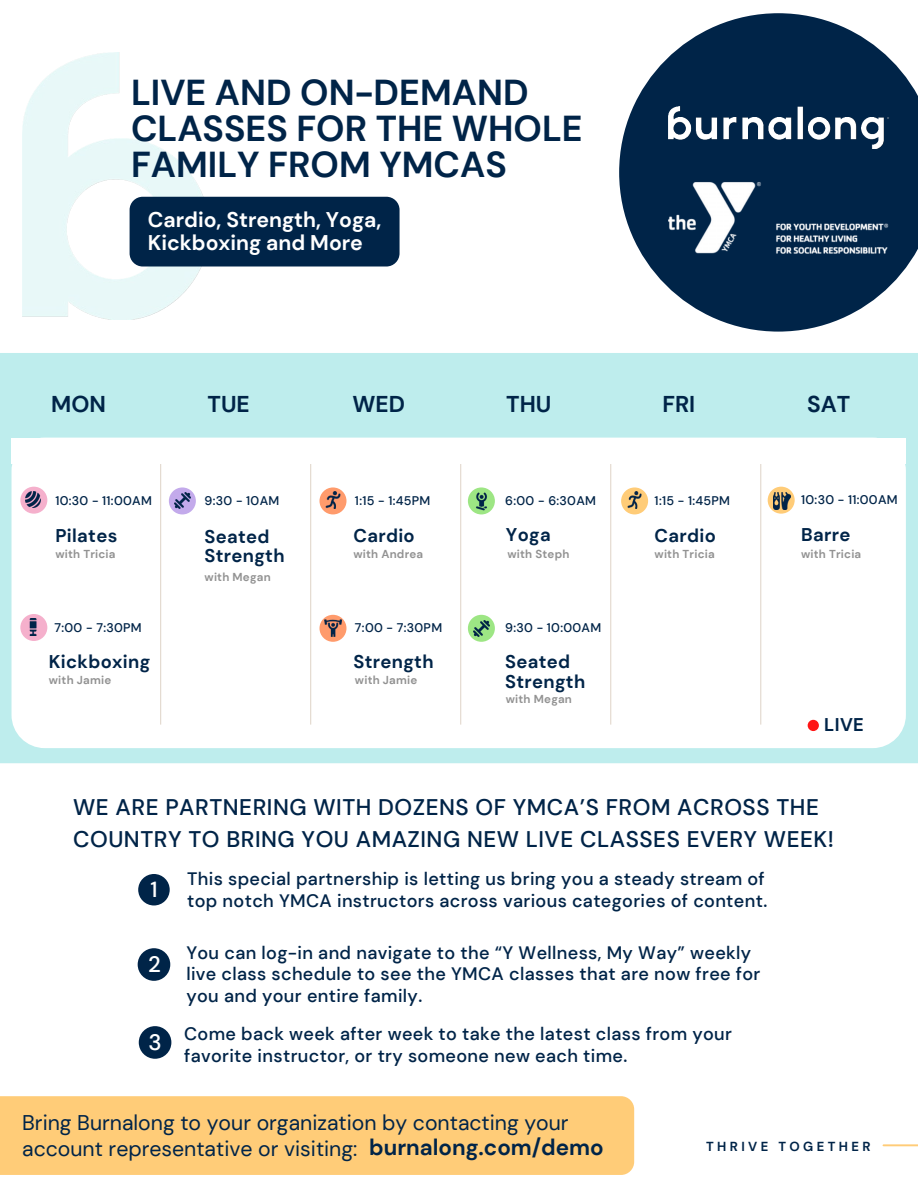
<style>
.page{position:relative;width:918px;height:1188px;background:#beeded}
.page>*{position:absolute;margin:0;border:0;box-sizing:border-box;transform-origin:0 0}
.t1{font:700 36px/35.8px "DM Sans";color:#002448}
.t2{font:700 22.8px "DM Sans";color:#002448}
.t3{font:500 22.5px/31.5px "DM Sans";letter-spacing:.025em;color:#002448}
.t4{font:500 22.35px "DM Sans";color:#fff}
.t5{font:500 21.9px "DM Sans";color:#fff}
.t6{font:21.3px/26px "DM Sans";color:#002448}
.t7{font:700 21.15px/23.4px "DM Sans";color:#fff}
.t8{font:700 18.45px/19.5px "DM Sans";letter-spacing:.02em;color:#002448}
.t9{font:500 18px/21.3px "DM Sans";letter-spacing:.02em;color:#002448}
.t10{font:700 13.05px "DM Sans";letter-spacing:.26em;color:#002448}
.t11{font:500 12.45px "DM Sans";letter-spacing:.025em;color:#002448}
.t12{font:700 11.55px "DM Sans";letter-spacing:.02em;color:#929292}
.s1{font-weight:700;font-size:22.35px}
</style>
<div class="page">
<svg style="left:12px;top:437px;width:894px;height:28px"></svg>
<div style="left:0;top:0;width:918px;height:353px;background:#fff"></div>
<img style="left:23px;top:53px;width:185px;height:266px">
<div style="left:130px;top:197px;width:270px;height:70px;background:#002448;border-radius:13px"></div>
<div style="left:0;top:763px;width:918px;height:425px;background:#fff"></div>
<hr style="left:884px;top:1144px;width:34px;height:2px;background:#ffcc78">
<svg style="left:619px;top:13px;width:299px;height:319px;background:#4c657e"></svg>
<img style="left:666px;top:106px;width:225px;height:43px">
<img style="left:647px;top:172px;width:263px;height:101px">
<div style="left:12px;top:438px;width:894px;height:310px;background:#fff;border-radius:33px"></div>
<hr style="left:160px;top:464px;width:1px;height:261px;background:#e2d8cd">
<hr style="left:310px;top:464px;width:1px;height:261px;background:#e2d8cd">
<hr style="left:460px;top:464px;width:1px;height:261px;background:#e2d8cd">
<hr style="left:610px;top:464px;width:1px;height:261px;background:#e2d8cd">
<hr style="left:760px;top:464px;width:1px;height:261px;background:#e2d8cd">
<div style="left:12px;top:438px;width:894px;height:25px;background:#fff"></div>
<div style="left:20px;top:487px;width:27px;height:27px;background:#f5b0cc;border-radius:50%"></div>
<div style="left:319px;top:487px;width:27px;height:27px;background:#ff9b6c;border-radius:50%"></div>
<div style="left:468px;top:487px;width:27px;height:27px;background:#9de684;border-radius:50%"></div>
<div style="left:169px;top:487px;width:27px;height:27px;background:#c3aaeb;border-radius:50%"></div>
<div style="left:621px;top:487px;width:27px;height:27px;background:#ffcc78;border-radius:50%"></div>
<svg style="left:768px;top:487px;width:27px;height:27px"></svg>
<div style="left:20px;top:614px;width:27px;height:27px;background:#f5b0cc;border-radius:50%"></div>
<svg style="left:319px;top:615px;width:27px;height:27px"></svg>
<div style="left:468px;top:615px;width:27px;height:27px;background:#9de684;border-radius:50%"></div>
<div style="left:808px;top:720px;width:11px;height:11px;background:#ff1616;border-radius:50%"></div>
<img style="left:25px;top:492px;width:16px;height:16px">
<img style="left:29px;top:619px;width:8px;height:17px">
<img style="left:175px;top:492px;width:15px;height:16px">
<img style="left:474px;top:621px;width:15px;height:15px">
<img style="left:324px;top:620px;width:17px;height:16px">
<img style="left:325px;top:492px;width:16px;height:16px">
<img style="left:627px;top:492px;width:15px;height:17px">
<img style="left:476px;top:492px;width:11px;height:18px">
<img style="left:774px;top:492px;width:17px;height:17px">
<div style="left:0;top:1096px;width:634px;height:79px;background:#ffcc78"></div>
<div style="left:138px;top:874px;width:32px;height:31px;background:#002448;border-radius:50%"></div>
<div style="left:138px;top:948px;width:32px;height:33px;background:#002448;border-radius:50%"></div>
<div style="left:139px;top:1026px;width:32px;height:33px;background:#002448;border-radius:50%"></div>
<h1 class="t1" style="left:131px;top:75px;width:453px">LIVE AND ON-DEMAND<br>CLASSES FOR THE WHOLE<br>FAMILY FROM YMCAS</h1>
<p class="t7" style="left:148px;top:208px;width:235px">Cardio, Strength, Yoga,<br>Kickboxing and More</p>
<p class="t2" style="left:51px;top:390px;width:56px">MON</p>
<p class="t2" style="left:208px;top:390px;width:44px">TUE</p>
<p class="t2" style="left:352px;top:390px;width:54px">WED</p>
<p class="t2" style="left:506px;top:390px;width:47px">THU</p>
<p class="t2" style="left:662px;top:390px;width:34px">FRI</p>
<p class="t2" style="left:807px;top:390px;width:45px">SAT</p>
<p class="t11" style="left:55px;top:493px;width:98px">10:30 - 11:00AM</p>
<p class="t11" style="left:205px;top:493px;width:76px">9:30 - 10AM</p>
<p class="t11" style="left:355px;top:493px;width:77px">1:15 - 1:45PM</p>
<p class="t11" style="left:505px;top:493px;width:92px">6:00 - 6:30AM</p>
<p class="t11" style="left:655px;top:493px;width:77px">1:15 - 1:45PM</p>
<p class="t11" style="left:801px;top:492px;width:98px">10:30 - 11:00AM</p>
<p class="t8" style="left:55px;top:526px;width:63px">Pilates</p>
<p class="t12" style="left:55px;top:547px;width:62px">with Tricia</p>
<p class="t8" style="left:205px;top:526px;width:82px">Seated<br>Strength</p>
<p class="t12" style="left:205px;top:570px;width:68px">with Megan</p>
<p class="t8" style="left:354px;top:526px;width:63px">Cardio</p>
<p class="t8" style="left:506px;top:525px;width:46px">Yoga</p>
<p class="t8" style="left:655px;top:526px;width:63px">Cardio</p>
<p class="t8" style="left:801px;top:525px;width:51px">Barre</p>
<p class="t12" style="left:353px;top:547px;width:71px">with Andrea</p>
<p class="t12" style="left:507px;top:547px;width:64px">with Steph</p>
<p class="t12" style="left:655px;top:547px;width:62px">with Tricia</p>
<p class="t12" style="left:801px;top:547px;width:62px">with Tricia</p>
<p class="t11" style="left:55px;top:620px;width:89px">7:00 - 7:30PM</p>
<p class="t11" style="left:355px;top:620px;width:89px">7:00 - 7:30PM</p>
<p class="t11" style="left:505px;top:620px;width:98px">9:30 - 10:00AM</p>
<p class="t8" style="left:49px;top:652px;width:103px">Kickboxing</p>
<p class="t8" style="left:354px;top:652px;width:82px">Strength</p>
<p class="t12" style="left:49px;top:672px;width:64px">with Jamie</p>
<p class="t12" style="left:355px;top:672px;width:64px">with Jamie</p>
<p class="t8" style="left:505px;top:652px;width:82px">Seated<br>Strength</p>
<p class="t12" style="left:506px;top:692px;width:68px">with Megan</p>
<p class="t8" style="left:824px;top:715px;width:41px">LIVE</p>
<p class="t3" style="left:73px;top:792px;width:762px">WE ARE PARTNERING WITH DOZENS OF YMCA’S FROM ACROSS THE<br>COUNTRY TO BRING YOU AMAZING NEW LIVE CLASSES EVERY WEEK!</p>
<p class="t5" style="left:151px;top:876px;width:9px">1</p>
<p class="t4" style="left:148px;top:950px;width:14px">2</p>
<p class="t4" style="left:148px;top:1028px;width:15px">3</p>
<p class="t9" style="left:187px;top:868px;width:582px">This special partnership is letting us bring you a steady stream of top notch YMCA instructors across various categories of content.</p>
<p class="t9" style="left:186px;top:942px;width:576px">You can log-in and navigate to the “Y Wellness, My Way” weekly live class schedule to see the YMCA classes that are now free for you and your entire family.</p>
<p class="t9" style="left:184px;top:1023px;width:549px">Come back week after week to take the latest class from your favorite instructor, or try someone new each time.</p>
<p class="t6" style="left:22px;top:1109px;width:583px">Bring Burnalong to your organization by contacting your account representative or visiting: <span class="s1">burnalong.com/demo</span></p>
<p class="t10" style="left:706px;top:1138px;width:166px">THRIVE TOGETHER</p>
</div>
